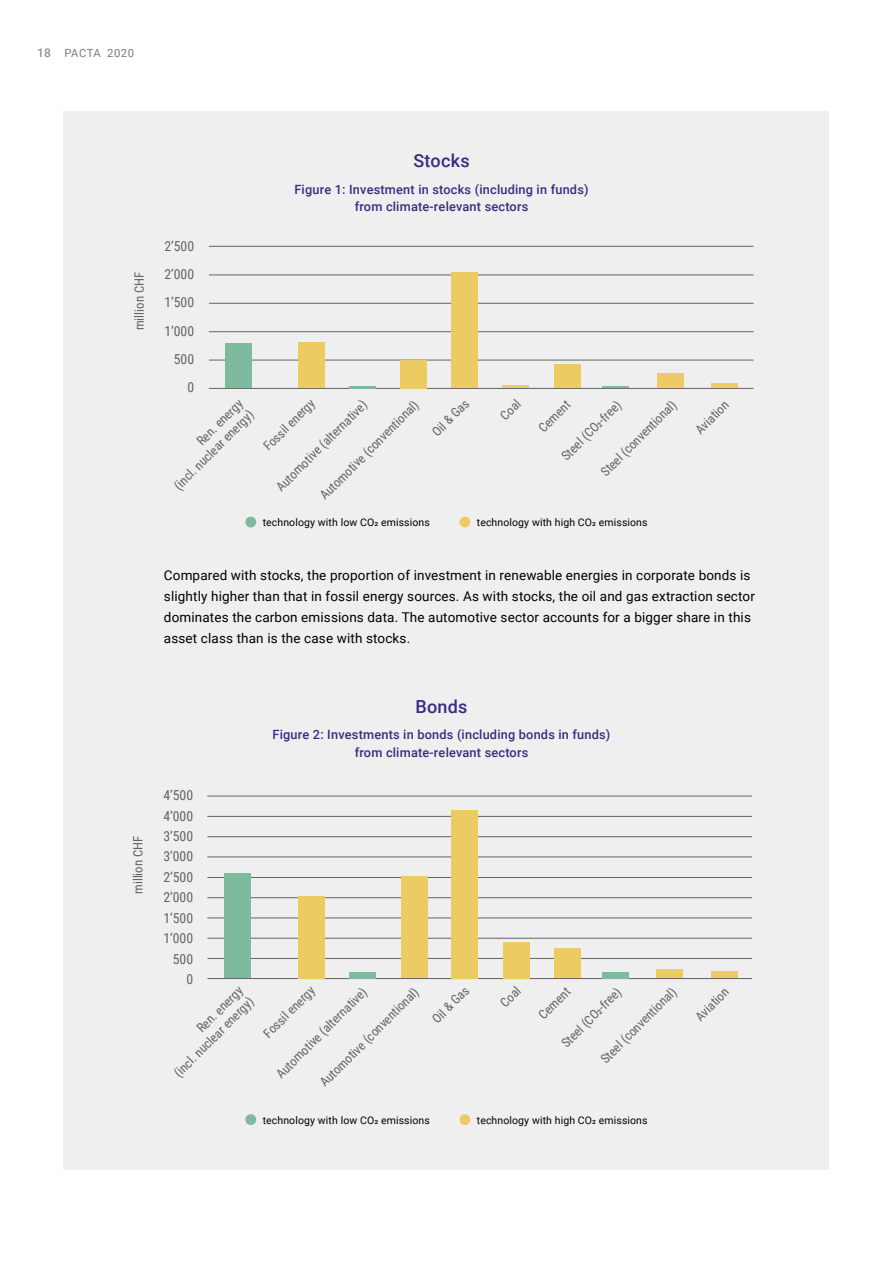
<style>
.page{position:relative;width:893px;height:1263px;background:#fff}
.page>*{position:absolute;margin:0;border:0;box-sizing:border-box;transform-origin:0 0}
.t1{font:500 18px "Roboto";letter-spacing:.015em;color:#392c81}
.t2{font:13.8px/20.4px "Roboto Condensed";color:#636363;text-align:right}
.t3{font:13.5px/21px "Roboto";letter-spacing:.01em;color:#000}
.t4{font:12.9px/15.5px "Roboto Condensed";color:#636363;text-align:right}
.t5{font:500 12.75px/17.2px "Roboto";letter-spacing:.015em;color:#392c81;text-align:center}
.t6{font:11.25px "Roboto";letter-spacing:.04em;color:#7c7c7c}
.t7{font:10.5px "Roboto";letter-spacing:.01em;color:#000}
.s1{font-weight:500;font-size:12px;color:#939393}
</style>
<div class="page">
<div style="left:64px;top:111px;width:765px;height:1058px;background:#efefef"></div>
<hr style="left:209px;top:246px;width:545px;height:1px;background:#636363">
<hr style="left:209px;top:275px;width:545px;height:1px;background:#636363">
<hr style="left:209px;top:303px;width:545px;height:1px;background:#636363">
<hr style="left:209px;top:331px;width:545px;height:1px;background:#636363">
<hr style="left:209px;top:360px;width:545px;height:1px;background:#636363">
<hr style="left:209px;top:388px;width:545px;height:1px;background:#636363">
<div style="left:226px;top:344px;width:26px;height:44px;background:#7dba9e"></div>
<div style="left:299px;top:342px;width:26px;height:46px;background:#eccc62"></div>
<hr style="left:207px;top:796px;width:545px;height:1px;background:#636363">
<hr style="left:207px;top:816px;width:545px;height:1px;background:#636363">
<hr style="left:207px;top:836px;width:545px;height:1px;background:#636363">
<hr style="left:207px;top:856px;width:545px;height:1px;background:#636363">
<hr style="left:207px;top:877px;width:545px;height:1px;background:#636363">
<hr style="left:207px;top:897px;width:545px;height:1px;background:#636363">
<hr style="left:207px;top:917px;width:545px;height:1px;background:#636363">
<hr style="left:207px;top:938px;width:545px;height:1px;background:#636363">
<hr style="left:207px;top:958px;width:545px;height:1px;background:#636363">
<hr style="left:207px;top:978px;width:545px;height:1px;background:#636363">
<div style="left:225px;top:873px;width:26px;height:105px;background:#7dba9e"></div>
<div style="left:350px;top:972px;width:26px;height:6px;background:#7dba9e"></div>
<div style="left:602px;top:972px;width:26px;height:6px;background:#7dba9e"></div>
<div style="left:299px;top:896px;width:26px;height:82px;background:#eccc62"></div>
<div style="left:401px;top:876px;width:26px;height:102px;background:#eccc62"></div>
<div style="left:452px;top:810px;width:26px;height:168px;background:#eccc62"></div>
<div style="left:503px;top:942px;width:26px;height:36px;background:#eccc62"></div>
<div style="left:554px;top:949px;width:26px;height:29px;background:#eccc62"></div>
<div style="left:656px;top:969px;width:26px;height:9px;background:#eccc62"></div>
<div style="left:711px;top:971px;width:26px;height:7px;background:#eccc62"></div>
<div style="left:401px;top:360px;width:26px;height:28px;background:#eccc62"></div>
<div style="left:452px;top:272px;width:26px;height:116px;background:#eccc62"></div>
<hr style="left:350px;top:386px;width:26px;height:2px;background:#7dba9e">
<hr style="left:503px;top:385px;width:26px;height:3px;background:#eccc62">
<div style="left:555px;top:364px;width:26px;height:24px;background:#eccc62"></div>
<svg style="left:603px;top:387px;width:26px;height:1px"></svg>
<div style="left:657px;top:374px;width:26px;height:14px;background:#eccc62"></div>
<hr style="left:712px;top:384px;width:26px;height:4px;background:#eccc62">
<div style="left:245px;top:517px;width:11px;height:10px;background:#7dba9e;border-radius:50%"></div>
<div style="left:459px;top:517px;width:11px;height:10px;background:#eccc62;border-radius:50%"></div>
<div style="left:245px;top:1114px;width:11px;height:11px;background:#7dba9e;border-radius:50%"></div>
<div style="left:459px;top:1114px;width:11px;height:11px;background:#eccc62;border-radius:50%"></div>
<p class="t6" style="left:37px;top:46px;width:98px"><span class="s1">18</span> PACTA 2020</p>
<p class="t4" style="left:131px;top:330px;width:60px;rotate:-90deg">million CHF</p>
<h1 class="t1" style="left:413px;top:148px;width:58px">Stocks</h1>
<p class="t2" style="left:164px;top:235px;width:31px">2’500</p>
<p class="t2" style="left:164px;top:259px;width:31px;line-height:28.5px">2’000<br>1’500<br>1’000<br>500<br>0</p>
<p class="t5" style="left:294px;top:180px;width:296px">Figure 1: Investment in stocks (including in funds) from climate-relevant sectors</p>
<p class="t4" style="left:273px;top:483px;width:124px;rotate:-45deg">Automotive (alternative)</p>
<p class="t4" style="left:428px;top:428px;width:48px;rotate:-45deg">Oil &amp; Gas</p>
<p class="t4" style="left:497px;top:412px;width:24px;rotate:-45deg">Coal</p>
<p class="t4" style="left:558px;top:452px;width:80px;rotate:-45deg">Steel (CO2-free)</p>
<p class="t4" style="left:535px;top:424px;width:40px;rotate:-45deg">Cement</p>
<p class="t4" style="left:597px;top:468px;width:103px;rotate:-45deg">Steel (conventional)</p>
<p class="t4" style="left:692px;top:426px;width:43px;rotate:-45deg">Aviation</p>
<p class="t4" style="left:159px;top:471px;width:108px;rotate:-45deg">Ren. energy<br>(incl. nuclear energy)</p>
<p class="t4" style="left:260px;top:442px;width:68px;rotate:-45deg">Fossil energy</p>
<p class="t4" style="left:316px;top:491px;width:135px;rotate:-45deg">Automotive (conventional)</p>
<p class="t7" style="left:263px;top:515px;width:169px">technology with low CO2 emissions</p>
<p class="t7" style="left:477px;top:515px;width:172px">technology with high CO2 emissions</p>
<p class="t3" style="left:164px;top:564px;width:592px">Compared with stocks, the proportion of investment in renewable energies in corporate bonds is slightly higher than that in fossil energy sources. As with stocks, the oil and gas extraction sector dominates the carbon emissions data. The automotive sector accounts for a bigger share in this asset class than is the case with stocks.</p>
<p class="t4" style="left:130px;top:894px;width:60px;rotate:-90deg">million CHF</p>
<h1 class="t1" style="left:415px;top:694px;width:54px">Bonds</h1>
<p class="t5" style="left:273px;top:726px;width:339px">Figure 2: Investments in bonds (including bonds in funds) from climate-relevant sectors</p>
<p class="t2" style="left:163px;top:785px;width:31px">4’500<br>4’000<br>3’500<br>3’000<br>2’500<br>2’000<br>1’500<br>1’000<br>500<br>0</p>
<p class="t4" style="left:159px;top:1058px;width:108px;rotate:-45deg">Ren. energy<br>(incl. nuclear energy)</p>
<p class="t4" style="left:260px;top:1029px;width:68px;rotate:-45deg">Fossil energy</p>
<p class="t4" style="left:316px;top:1078px;width:135px;rotate:-45deg">Automotive (conventional)</p>
<p class="t4" style="left:273px;top:1070px;width:124px;rotate:-45deg">Automotive (alternative)</p>
<p class="t4" style="left:428px;top:1015px;width:48px;rotate:-45deg">Oil &amp; Gas</p>
<p class="t4" style="left:497px;top:999px;width:24px;rotate:-45deg">Coal</p>
<p class="t4" style="left:558px;top:1039px;width:80px;rotate:-45deg">Steel (CO2-free)</p>
<p class="t4" style="left:535px;top:1011px;width:40px;rotate:-45deg">Cement</p>
<p class="t4" style="left:597px;top:1055px;width:103px;rotate:-45deg">Steel (conventional)</p>
<p class="t4" style="left:692px;top:1013px;width:43px;rotate:-45deg">Aviation</p>
<p class="t7" style="left:263px;top:1112px;width:169px">technology with low CO2 emissions</p>
<p class="t7" style="left:477px;top:1112px;width:172px">technology with high CO2 emissions</p>
</div>
